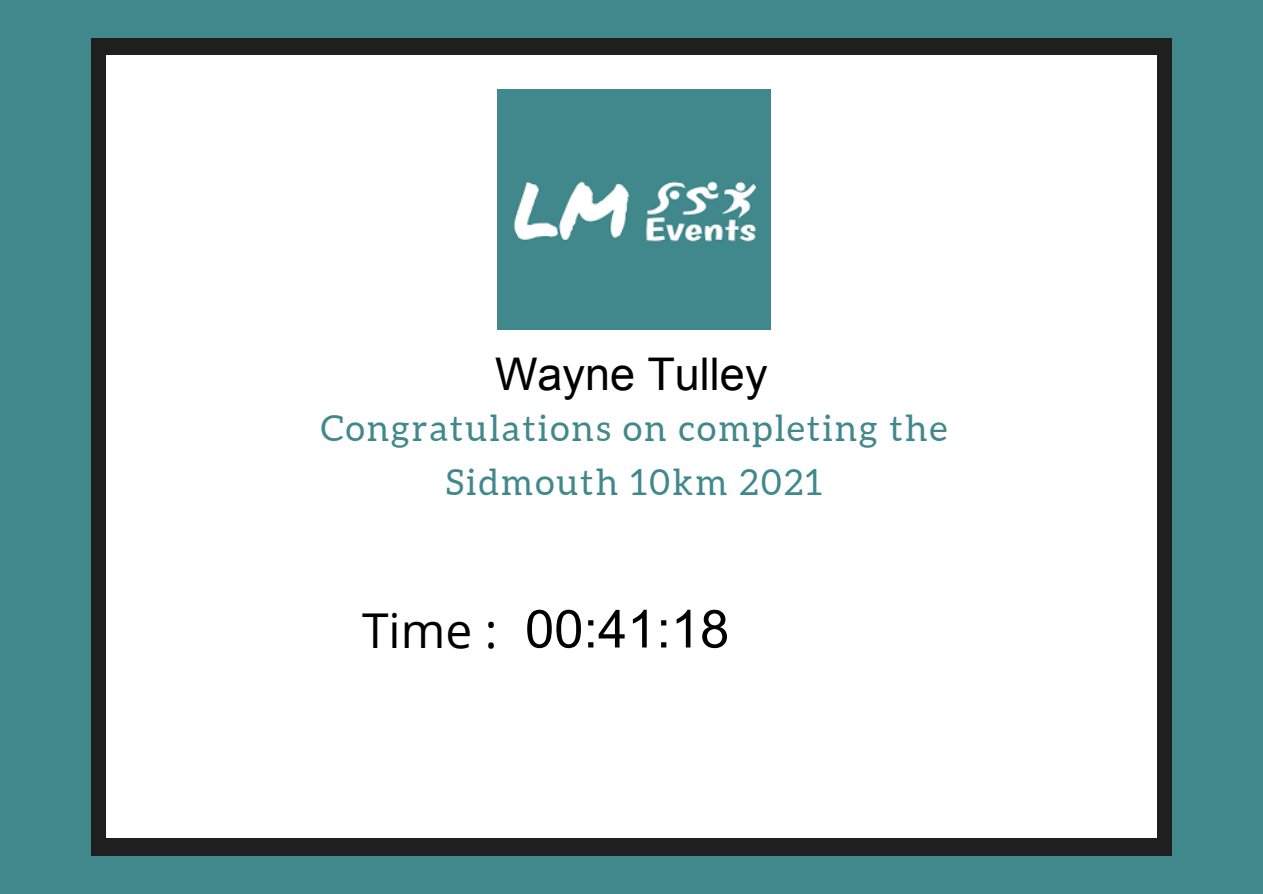
<style>
.page{position:relative;width:1263px;height:894px;background:#fff}
.page>*{position:absolute;margin:0;border:0;box-sizing:border-box;transform-origin:0 0}
.t1{font:52.5px "Arial";color:#000}
.t2{font:48px "Open Sans";color:#000}
.t3{font:45px "Arial";color:#000}
.t4{font:36px/54px "Aleo";letter-spacing:.06em;color:#41888c;text-align:center}
</style>
<div class="page">
<div style="left:0;top:0;width:1263px;height:893px;background:#41888c"></div>
<div style="left:91px;top:39px;width:1081px;height:815px;background:#1f1f1f"></div>
<div style="left:106px;top:55px;width:1050px;height:782px;background:#fff"></div>
<img style="left:497px;top:89px;width:273px;height:240px">
<p class="t3" style="left:495px;top:349px;width:274px">Wayne Tulley</p>
<p class="t4" style="left:321px;top:401px;width:628px">Congratulations on completing the<br>Sidmouth 10km 2021</p>
<p class="t2" style="left:362px;top:596px;width:137px">Time :</p>
<h1 class="t1" style="left:525px;top:599px;width:206px">00:41:18</h1>
</div>
